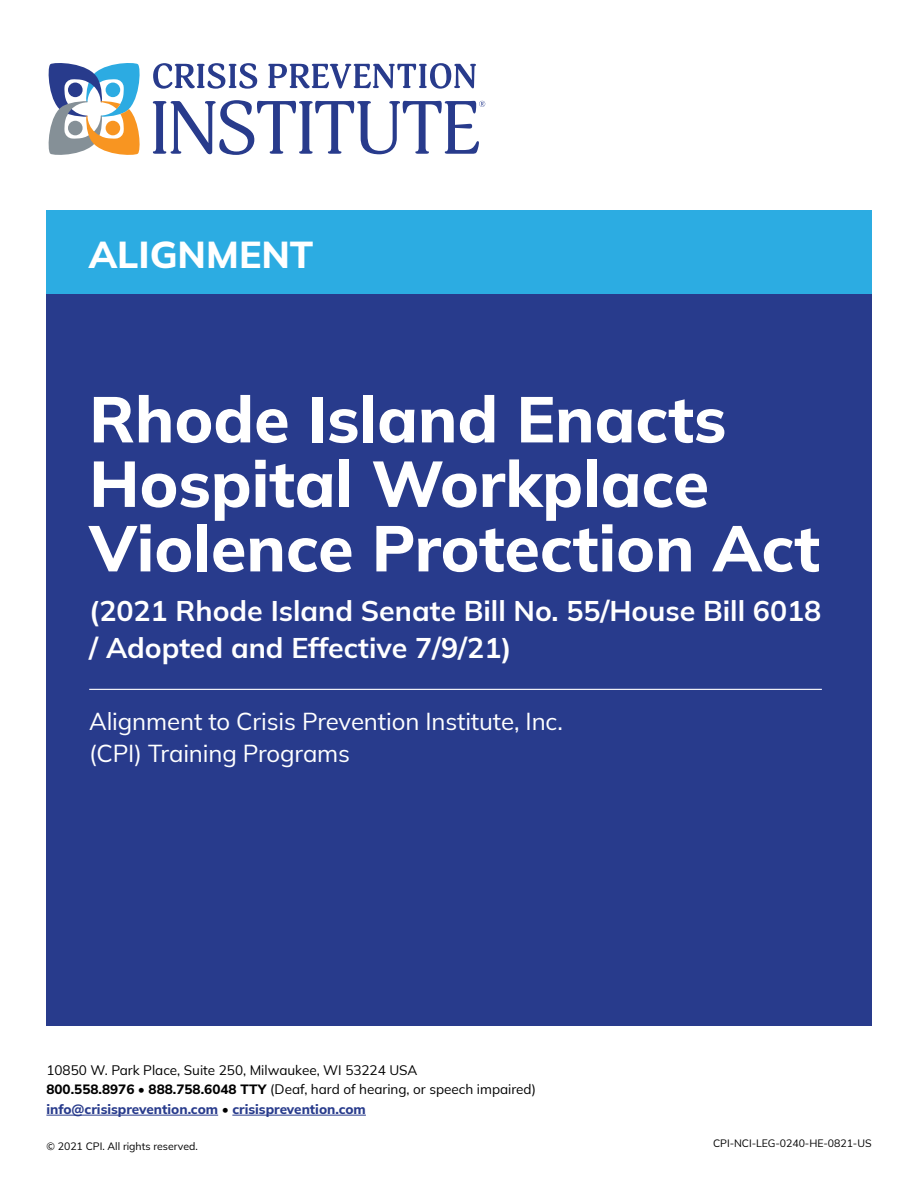
<style>
.page{position:relative;width:918px;height:1188px;background:#fff}
.page>*{position:absolute;margin:0;border:0;box-sizing:border-box;transform-origin:0 0}
.t1{font:800 64.5px/64.5px "Mulish";color:#fff}
.t2{font:800 37.5px "Mulish";color:#fff}
.t3{font:700 28.5px/37.5px "Mulish";color:#fff}
.t4{font:24px/31.5px "Mulish";letter-spacing:-.005em;color:#fff}
.t5{font:13.5px/19.5px "Mulish";color:#000}
.t6{font:10.5px "Mulish";color:#000}
.s1{font-weight:800}
.s2{font-weight:800;color:#283b8c}
</style>
<div class="page">
<div style="left:46px;top:211px;width:826px;height:815px;background:#283b8c"></div>
<hr style="left:46px;top:1115px;width:172px;height:1px;background:#283b8c">
<hr style="left:232px;top:1115px;width:134px;height:1px;background:#283b8c">
<hr style="left:89px;top:689px;width:733px;height:1px;background:#fff">
<div style="left:46px;top:211px;width:826px;height:83px;background:#2cace2"></div>
<svg style="left:153px;top:63px;width:104px;height:26px"></svg>
<svg style="left:268px;top:63px;width:208px;height:26px"></svg>
<svg style="left:48px;top:63px;width:92px;height:92px"></svg>
<svg style="left:153px;top:100px;width:332px;height:55px"></svg>
<h2 class="t2" style="left:89px;top:228px;width:226px">ALIGNMENT</h2>
<h1 class="t1" style="left:89px;top:385px;width:732px">Rhode Island Enacts<br>Hospital Workplace<br>Violence Protection Act</h1>
<h3 class="t3" style="left:89px;top:591px;width:734px">(2021 Rhode Island Senate Bill No. 55/House Bill 6018 / Adopted and Effective 7/9/21)</h3>
<h3 class="t4" style="left:89px;top:705px;width:475px">Alignment to Crisis Prevention Institute, Inc. (CPI) Training Programs</h3>
<p class="t5" style="left:46px;top:1060px;width:491px">10850 W. Park Place, Suite 250, Milwaukee, WI 53224 USA<br><span class="s1">800.558.8976</span> • <span class="s1">888.758.6048 TTY</span> (Deaf, hard of hearing, or speech impaired) <span class="s2">info@crisisprevention.com</span> • <span class="s2">crisisprevention.com</span></p>
<p class="t6" style="left:46px;top:1139px;width:153px">© 2021 CPI. All rights reserved.</p>
<p class="t6" style="left:713px;top:1136px;width:160px">CPI-NCI-LEG-0240-HE-0821-US</p>
</div>
